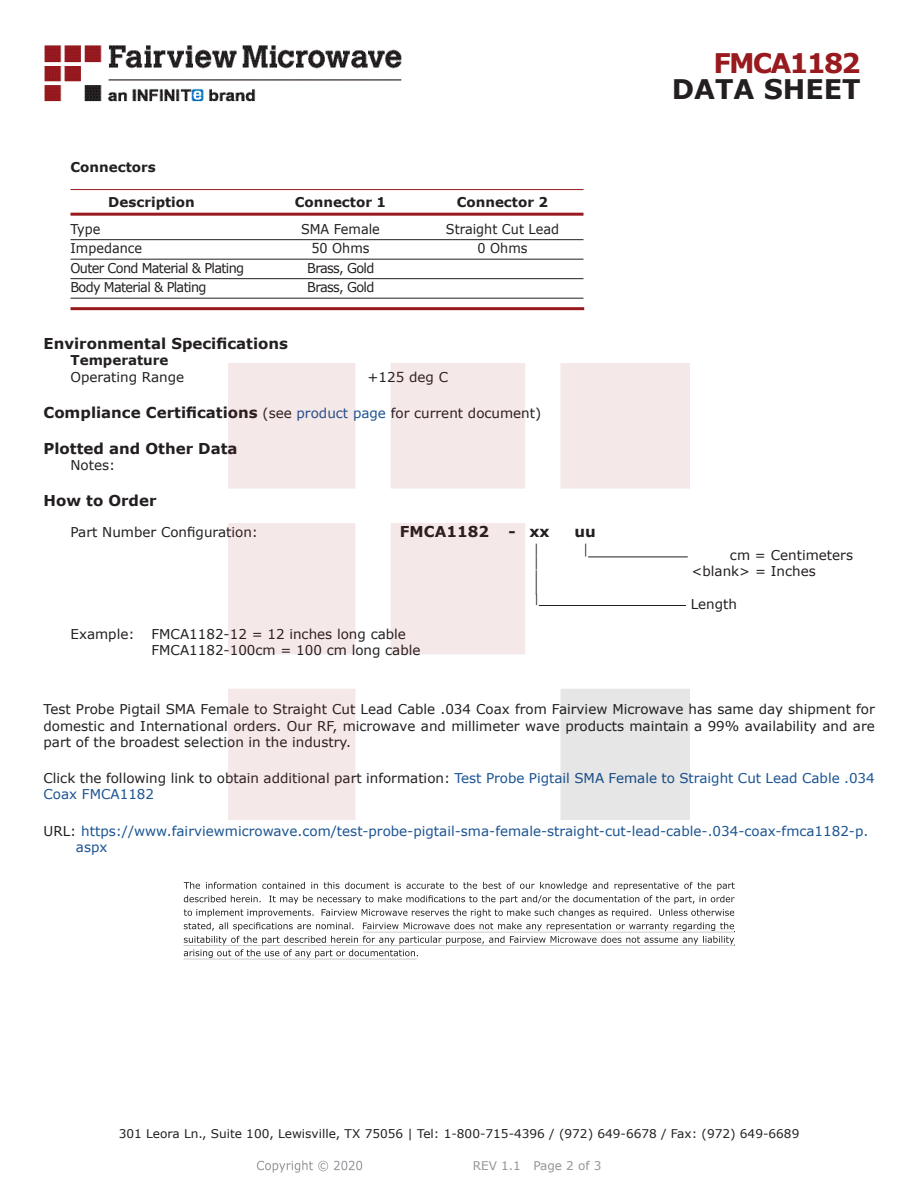
<style>
.page{position:relative;width:918px;height:1188px;background:#fff}
.page>*{position:absolute;margin:0;border:0;box-sizing:border-box;transform-origin:0 0}
.t1{font:700 27px "Verdana";color:#231f20}
.FM{font:700 27px "Verdana";letter-spacing:-.07em;color:#981a1e}
.Specs_Para{font:25.8px "Verdana";color:#231f20;scale:.39 1}
.Head1_for_Compliance{font:700 15px "Verdana";color:#231f20}
.Head1{font:700 15px "Verdana";color:#231f20}
.Specs_Para-2{font:700 15px "Verdana";color:#231f20}
.Web_Description_Para{font:13.5px/16.2px "Verdana";color:#231f20;text-align:justify}
.Specs_Para-3{font:13.5px "Verdana";color:#231f20}
.Web_Description_Para-2{font:13.5px/16.2px "Verdana";color:#1a5392}
.URL_para{font:13.5px/16.2px "Verdana";color:#1a5392}
.Table_Body_Connector{font:13.5px "Verdana";letter-spacing:-.05em;color:#231f20;scale:.95 1}
.Table_Body_Connector-2{font:13.5px "Verdana";color:#231f20;scale:.95 1}
.Table_Header_Connect{font:700 13.5px "Verdana";color:#231f20}
.Head2_after_Head1{font:700 13.5px "Verdana";color:#231f20}
.Head2{font:700 13.5px "Verdana";color:#231f20}
.Specs_Para-4{font:13.5px "Verdana";color:#231f20;scale:.75 1}
.t2{font:12px "Verdana";color:#231f20}
.REV_Info{font:12px "Verdana";color:#939598}
.Specs_Para-5{font:11.25px "Verdana";color:#231f20;scale:.86 1}
.s1{font-weight:400;font-size:13.5px}
.s2{font-weight:400;font-size:13.5px;color:#1a5392}
.s3{color:#231f20}
</style>
<div class="page">
<hr style="left:70px;top:189px;width:514px;height:1px;background:#981a1e">
<hr style="left:70px;top:213px;width:514px;height:3px;background:#981a1e">
<hr style="left:70px;top:239px;width:514px;height:1px;background:#231f20">
<hr style="left:70px;top:259px;width:514px;height:1px;background:#231f20">
<hr style="left:70px;top:278px;width:514px;height:1px;background:#231f20">
<hr style="left:70px;top:298px;width:514px;height:1px;background:#231f20">
<hr style="left:70px;top:307px;width:514px;height:3px;background:#981a1e">
<svg style="left:184px;top:882px;width:551px;height:76px"></svg>
<hr style="left:363px;top:932px;width:372px;height:1px;background:#231f20">
<hr style="left:183px;top:945px;width:551px;height:1px;background:#231f20">
<hr style="left:184px;top:959px;width:233px;height:1px;background:#231f20">
<img style="left:257px;top:1160px;width:106px;height:13px">
<img style="left:228px;top:364px;width:462px;height:456px">
<img style="left:44px;top:45px;width:358px;height:57px">
<p class="Head2" style="left:70px;top:158px;width:87px">Connectors</p>
<p class="Table_Header_Connect" style="left:108px;top:192px;width:88px">Description</p>
<p class="Table_Header_Connect" style="left:295px;top:192px;width:93px">Connector 1</p>
<p class="Table_Header_Connect" style="left:457px;top:192px;width:93px">Connector 2</p>
<p class="Table_Body_Connector" style="left:70px;top:219px;width:33px">Type</p>
<p class="Table_Body_Connector-2" style="left:301px;top:219px;width:85px">SMA Female</p>
<p class="Table_Body_Connector-2" style="left:446px;top:219px;width:121px">Straight Cut Lead</p>
<p class="Table_Body_Connector-2" style="left:70px;top:239px;width:77px">Impedance</p>
<p class="Table_Body_Connector" style="left:311px;top:239px;width:63px">50 Ohms</p>
<p class="Table_Body_Connector" style="left:477px;top:239px;width:54px">0 Ohms</p>
<p class="Table_Body_Connector" style="left:70px;top:258px;width:184px">Outer Cond Material &amp; Plating</p>
<p class="Table_Body_Connector" style="left:307px;top:258px;width:72px">Brass, Gold</p>
<p class="Table_Body_Connector" style="left:70px;top:278px;width:145px">Body Material &amp; Plating</p>
<p class="Table_Body_Connector" style="left:307px;top:278px;width:72px">Brass, Gold</p>
<p class="FM" style="left:714px;top:44px;width:149px">FMCA1182</p>
<p class="t1" style="left:672px;top:70px;width:191px">DATA SHEET</p>
<p class="Head1" style="left:44px;top:333px;width:246px">Environmental Specifications</p>
<p class="Head2_after_Head1" style="left:70px;top:351px;width:100px">Temperature</p>
<p class="Specs_Para-3" style="left:70px;top:367px;width:115px">Operating Range</p>
<p class="Specs_Para-3" style="left:368px;top:367px;width:82px">+125 deg C</p>
<p class="Head1_for_Compliance" style="left:44px;top:401px;width:499px">Compliance Certifications <span class="s1">(see</span> <span class="s2">product page</span> <span class="s1">for current document)</span></p>
<p class="Head1_for_Compliance" style="left:44px;top:437px;width:196px">Plotted and Other Data</p>
<p class="Specs_Para-3" style="left:70px;top:456px;width:46px">Notes:</p>
<p class="Head1_for_Compliance" style="left:44px;top:490px;width:115px">How to Order</p>
<p class="Specs_Para-3" style="left:70px;top:523px;width:189px">Part Number Configuration:</p>
<p class="Specs_Para-2" style="left:400px;top:521px;width:91px">FMCA1182</p>
<p class="Specs_Para-2" style="left:509px;top:521px;width:43px">- xx</p>
<p class="Specs_Para-2" style="left:575px;top:521px;width:23px">uu</p>
<p class="Specs_Para-4" style="left:534px;top:540px;width:8px">|</p>
<p class="Specs_Para-4" style="left:584px;top:540px;width:8px">|</p>
<p class="Specs_Para-3" style="left:730px;top:546px;width:125px">cm = Centimeters</p>
<p class="Specs_Para-4" style="left:534px;top:553px;width:8px">|</p>
<p class="Specs_Para-3" style="left:692px;top:562px;width:126px">&lt;blank&gt; = Inches</p>
<p class="Specs_Para" style="left:534px;top:563px;width:13px">|</p>
<p class="Specs_Para-5" style="left:534px;top:591px;width:7px">|</p>
<p class="Specs_Para-3" style="left:691px;top:595px;width:48px">Length</p>
<p class="Specs_Para-3" style="left:70px;top:624px;width:66px">Example:</p>
<p class="Specs_Para-3" style="left:152px;top:624px;width:256px">FMCA1182-12 = 12 inches long cable</p>
<p class="Specs_Para-3" style="left:152px;top:641px;width:271px">FMCA1182-100cm = 100 cm long cable</p>
<p class="Web_Description_Para" style="left:44px;top:701px;width:833px">Test Probe Pigtail SMA Female to Straight Cut Lead Cable .034 Coax from Fairview Microwave has same day shipment for domestic and International orders. Our RF, microwave and millimeter wave products maintain a 99% availability and are part of the broadest selection in the industry.</p>
<p class="Web_Description_Para-2" style="left:44px;top:770px;width:833px"><span class="s3">Click the following link to obtain additional part information:</span> Test Probe Pigtail SMA Female to Straight Cut Lead Cable .034<br>Coax FMCA1182</p>
<p class="URL_para" style="left:76px;top:823px;width:794px;text-indent:-32px"><span class="s3">URL:</span> https://www.fairviewmicrowave.com/test-probe-pigtail-sma-female-straight-cut-lead-cable-.034-coax-fmca1182-p. aspx</p>
<p class="t2" style="left:119px;top:1125px;width:682px">301 Leora Ln., Suite 100, Lewisville, TX 75056 | Tel: 1-800-715-4396 / (972) 649-6678 / Fax: (972) 649-6689</p>
<p class="REV_Info" style="left:473px;top:1157px;width:130px">REV 1.1 Page 2 of 3</p>
</div>
